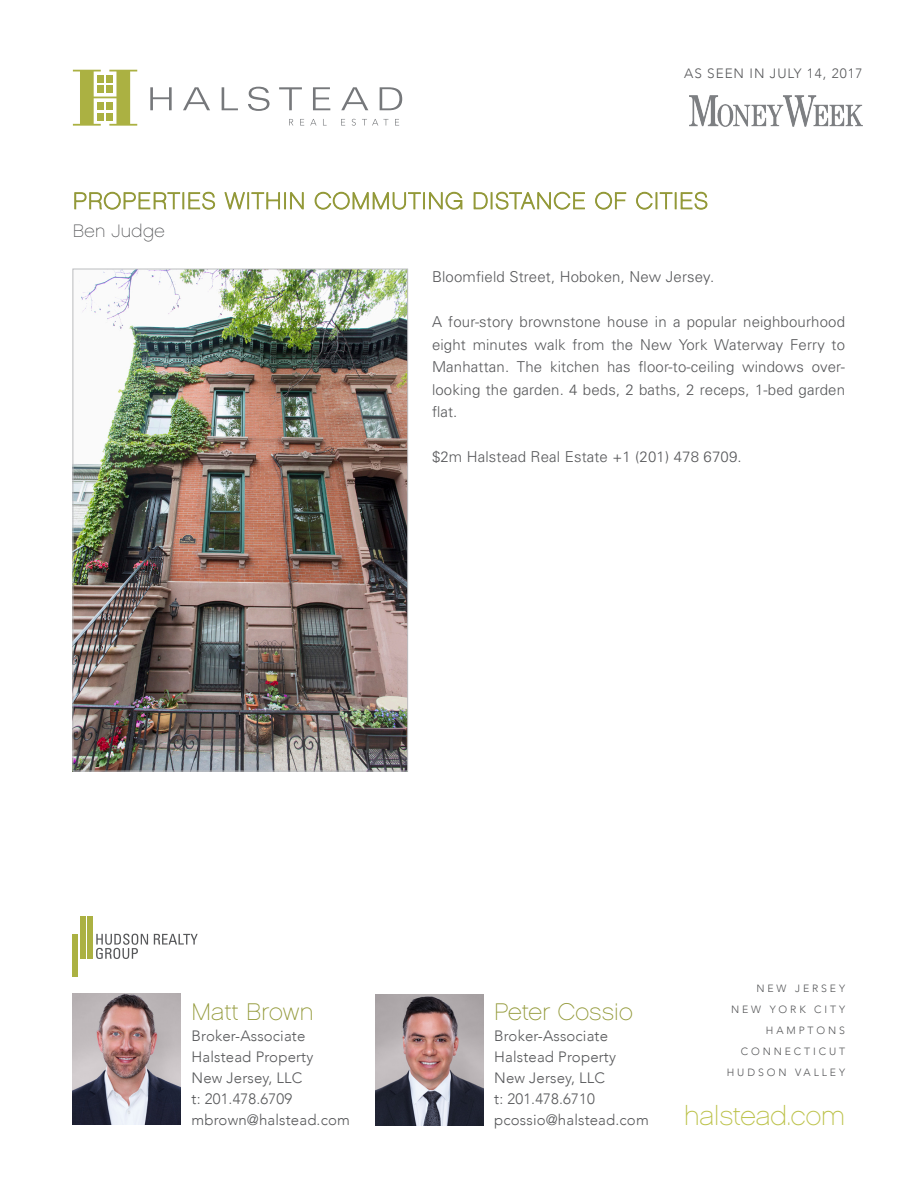
<style>
.page{position:relative;width:918px;height:1188px;background:#fff}
.page>*{position:absolute;margin:0;border:0;box-sizing:border-box;transform-origin:0 0}
.t1{font:27px "Chalet Paris Nineteen Sixty";color:#bcc24a}
.t2{font:24px "Chalet Paris Nineteen Sixty";letter-spacing:.01em;color:#939939}
.t3{font:18px "Chalet Paris Nineteen Sixty";letter-spacing:.02em;color:#57585a}
.t4{font:300 15px/22.5px "Univers";letter-spacing:.01em;color:#57585a;text-align:justify}
.t5{font:300 15px "Avenir";letter-spacing:.01em;color:#57585a}
.t6{font:300 13.5px "Avenir";letter-spacing:.07em;color:#57585a}
.t7{font:300 10.5px "Avenir";letter-spacing:.275em;color:#57585a}
</style>
<div class="page">
<svg style="left:75px;top:192px;width:140px;height:17px"></svg>
<svg style="left:225px;top:192px;width:79px;height:17px"></svg>
<svg style="left:315px;top:192px;width:147px;height:17px"></svg>
<svg style="left:474px;top:192px;width:111px;height:17px"></svg>
<svg style="left:595px;top:192px;width:31px;height:17px"></svg>
<svg style="left:636px;top:192px;width:71px;height:17px"></svg>
<svg style="left:150px;top:87px;width:22px;height:23px"></svg>
<svg style="left:183px;top:87px;width:27px;height:23px"></svg>
<svg style="left:222px;top:87px;width:16px;height:23px"></svg>
<svg style="left:248px;top:87px;width:22px;height:24px"></svg>
<svg style="left:279px;top:87px;width:23px;height:23px"></svg>
<svg style="left:313px;top:87px;width:17px;height:23px"></svg>
<svg style="left:341px;top:87px;width:27px;height:23px"></svg>
<svg style="left:380px;top:87px;width:22px;height:23px"></svg>
<svg style="left:73px;top:70px;width:64px;height:56px"></svg>
<div style="left:97px;top:75px;width:7px;height:7px;background:#abb142"></div>
<div style="left:106px;top:75px;width:7px;height:7px;background:#abb142"></div>
<div style="left:97px;top:85px;width:7px;height:8px;background:#abb142"></div>
<div style="left:106px;top:85px;width:7px;height:8px;background:#abb142"></div>
<div style="left:97px;top:102px;width:7px;height:8px;background:#abb142"></div>
<div style="left:106px;top:102px;width:7px;height:8px;background:#abb142"></div>
<div style="left:97px;top:113px;width:7px;height:7px;background:#abb142"></div>
<div style="left:106px;top:113px;width:7px;height:7px;background:#abb142"></div>
<svg style="left:289px;top:119px;width:4px;height:6px"></svg>
<svg style="left:300px;top:119px;width:4px;height:6px"></svg>
<svg style="left:310px;top:119px;width:7px;height:6px"></svg>
<svg style="left:341px;top:119px;width:4px;height:6px"></svg>
<svg style="left:352px;top:119px;width:4px;height:7px"></svg>
<svg style="left:362px;top:119px;width:26px;height:6px"></svg>
<svg style="left:395px;top:119px;width:4px;height:6px"></svg>
<img style="left:73px;top:993px;width:108px;height:132px">
<div style="left:80px;top:916px;width:5px;height:43px;background:#abb142"></div>
<div style="left:73px;top:934px;width:5px;height:43px;background:#abb142"></div>
<div style="left:87px;top:916px;width:5px;height:43px;background:#abb142"></div>
<svg style="left:154px;top:934px;width:44px;height:11px"></svg>
<svg style="left:96px;top:934px;width:52px;height:25px"></svg>
<img style="left:376px;top:995px;width:108px;height:130px">
<img style="left:75px;top:271px;width:331px;height:498px">
<img style="left:690px;top:96px;width:173px;height:30px">
<p class="t3" style="left:73px;top:221px;width:93px">Ben Judge</p>
<p class="t6" style="left:684px;top:66px;width:180px">AS SEEN IN JULY 14, 2017</p>
<p class="t4" style="left:432px;top:265px;width:284px">Bloomfield Street, Hoboken, New Jersey.</p>
<p class="t4" style="left:432px;top:310px;width:415px">A four-story brownstone house in a popular neighbourhood eight minutes walk from the New York Waterway Ferry to Manhattan. The kitchen has floor-to-ceiling windows over&shy;looking the garden. 4 beds, 2 baths, 2 receps, 1-bed garden flat.</p>
<p class="t4" style="left:432px;top:445px;width:311px">$2m Halstead Real Estate +1 (201) 478 6709.</p>
<p class="t2" style="left:192px;top:998px;width:124px">Matt Brown</p>
<p class="t5" style="left:192px;top:1027px;width:115px">Broker-Associate</p>
<p class="t5" style="left:192px;top:1048px;width:123px">Halstead Property</p>
<p class="t5" style="left:192px;top:1069px;width:112px">New Jersey, LLC</p>
<p class="t5" style="left:192px;top:1090px;width:102px">t: 201.478.6709</p>
<p class="t5" style="left:192px;top:1111px;width:160px">mbrown@halstead.com</p>
<p class="t2" style="left:494px;top:998px;width:140px">Peter Cossio</p>
<p class="t5" style="left:494px;top:1027px;width:115px">Broker-Associate</p>
<p class="t5" style="left:494px;top:1048px;width:123px">Halstead Property</p>
<p class="t5" style="left:494px;top:1069px;width:112px">New Jersey, LLC</p>
<p class="t5" style="left:494px;top:1090px;width:102px">t: 201.478.6710</p>
<p class="t5" style="left:494px;top:1111px;width:156px">pcossio@halstead.com</p>
<p class="t7" style="left:756px;top:982px;width:90px">NEW JERSEY</p>
<p class="t7" style="left:731px;top:1003px;width:116px">NEW YORK CITY</p>
<p class="t7" style="left:766px;top:1024px;width:81px">HAMPTONS</p>
<p class="t7" style="left:741px;top:1045px;width:106px">CONNECTICUT</p>
<p class="t7" style="left:727px;top:1066px;width:120px">HUDSON VALLEY</p>
<p class="t1" style="left:684px;top:1100px;width:163px">halstead.com</p>
</div>
